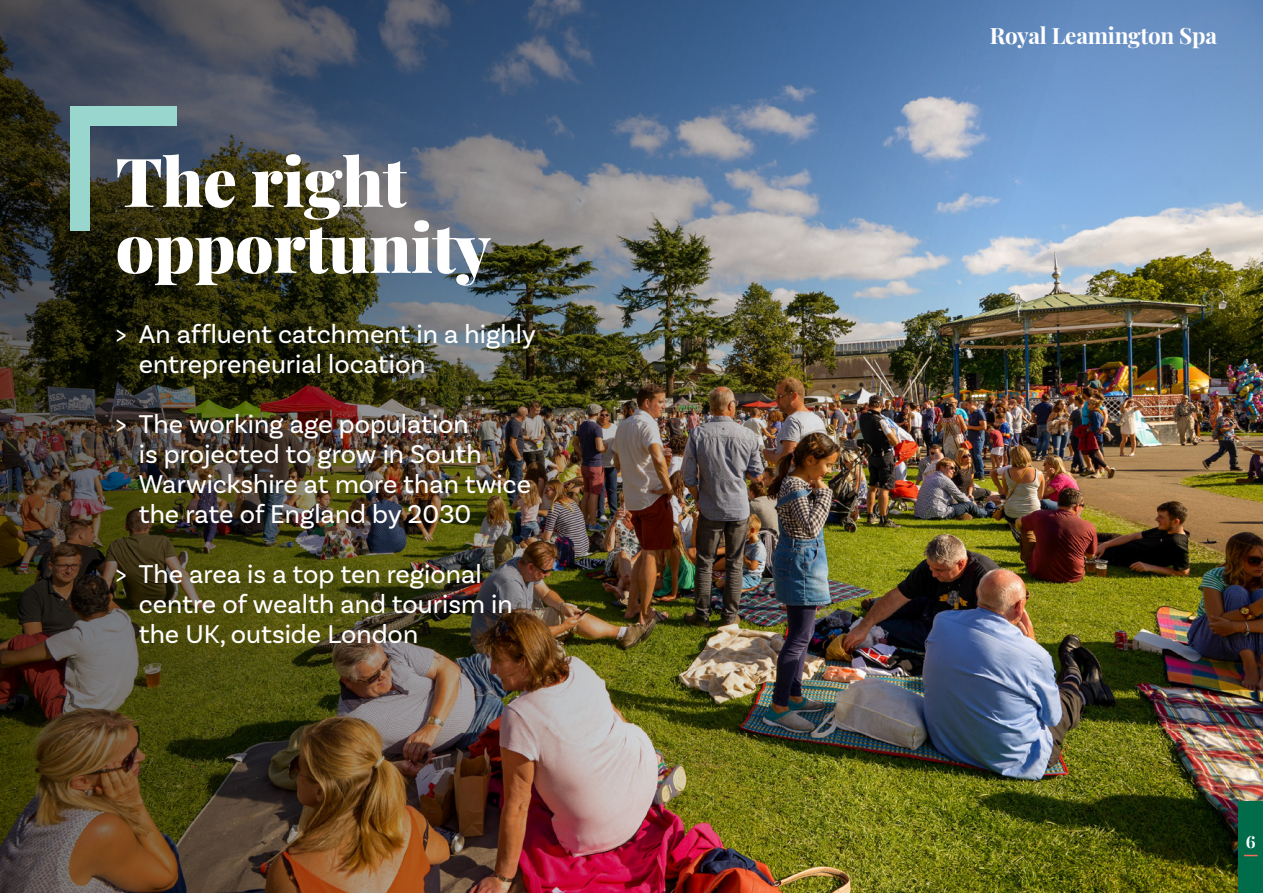
<style>
.page{position:relative;width:1263px;height:893px;background:#fff}
.page>*{position:absolute;margin:0;border:0;box-sizing:border-box;transform-origin:0 0}
.t1{font:900 67.5px/66px "Playfair Display";letter-spacing:-.01em;color:#fff}
.t2{font:27px/30px "Basic Sans";color:#fff}
.t3{font:700 22.5px "Playfair Display";letter-spacing:-.01em;color:#fff}
.t4{font:700 16.5px "Playfair Display SC";color:#fff}
</style>
<div class="page">
<img style="left:0;top:0;width:1263px;height:893px">
<div style="left:71px;top:124px;width:19px;height:107px;background:#99d6ce"></div>
<div style="left:71px;top:107px;width:106px;height:19px;background:#99d6ce"></div>
<div style="left:1238px;top:801px;width:25px;height:92px;background:#006c4a"></div>
<svg style="left:1244px;top:855px;width:13px;height:1px"></svg>
<h1 class="t1" style="left:116px;top:143px;width:377px">The right opportunity</h1>
<p class="t2" style="left:139px;top:319px;width:399px;text-indent:-23px">&gt; An affluent catchment in a highly entrepreneurial location</p>
<p class="t2" style="left:139px;top:409px;width:394px;text-indent:-23px">&gt; The working age population<br>is projected to grow in South<br>Warwickshire at more than twice the rate of England by 2030</p>
<p class="t2" style="left:139px;top:559px;width:375px;text-indent:-23px">&gt; The area is a top ten regional centre of wealth and tourism in the UK, outside London</p>
<p class="t3" style="left:990px;top:18px;width:229px">Royal Leamington Spa</p>
<p class="t4" style="left:1246px;top:829px;width:11px">6</p>
</div>
